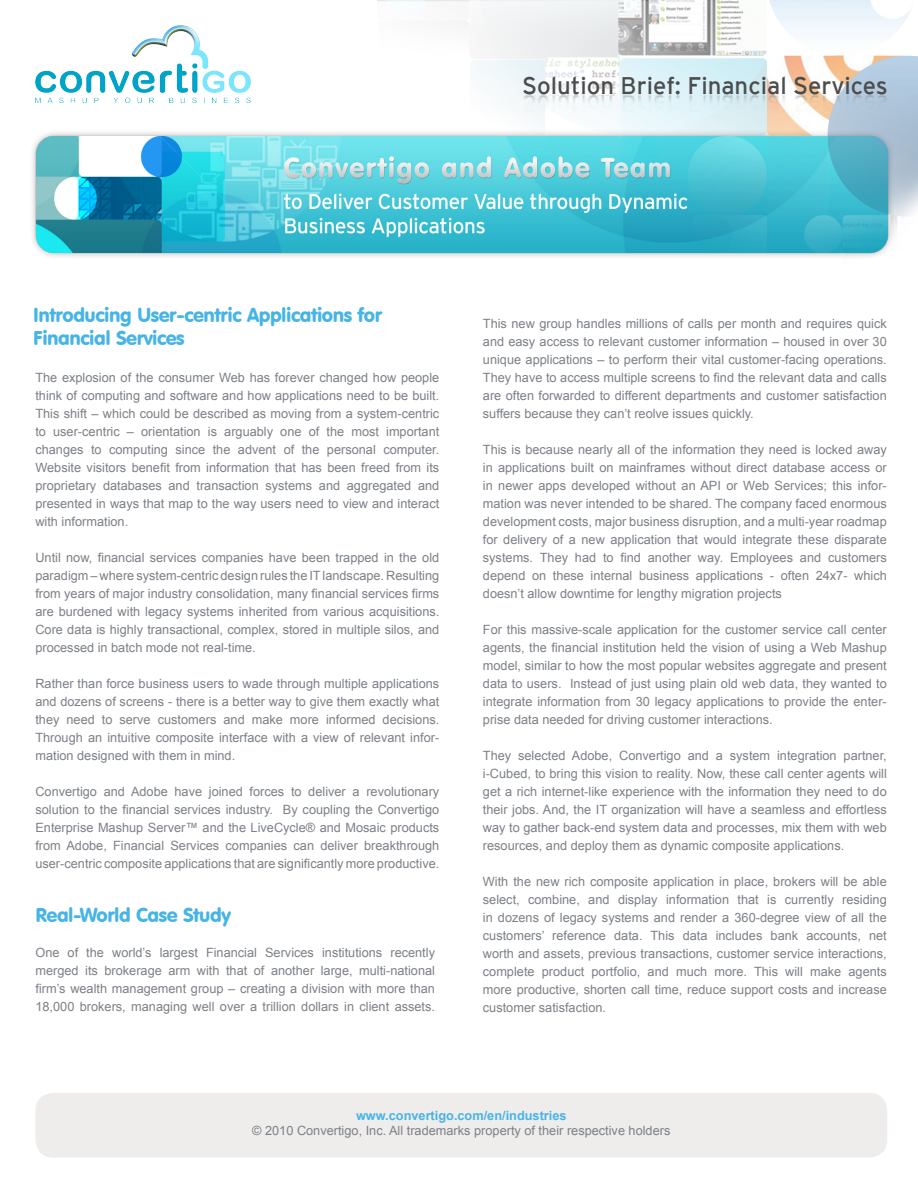
<style>
.page{position:relative;width:918px;height:1188px;background:#fff}
.page>*{position:absolute;margin:0;border:0;box-sizing:border-box;transform-origin:0 0}
.t1{font:24px "Interstate";color:#4b4c4d}
.t2{font:19.5px "VAG Rounded BT";letter-spacing:-.025em;color:#46b4e6}
._01{font:12.75px/18px "Arial";color:#7c8086;text-align:justify}
.t3{font:700 12.75px "Arial";color:#46b4e6}
</style>
<div class="page">
<div style="left:35px;top:1093px;width:852px;height:65px;background:#efedec;border-radius:18px"></div>
<img style="left:35px;top:26px;width:215px;height:77px">
<img style="left:32px;top:132px;width:345px;height:125px">
<img style="left:377px;top:0;width:541px;height:258px">
<img style="left:522px;top:94px;width:365px;height:18px">
<p class="t1" style="left:522px;top:72px;width:367px">Solution Brief: Financial Services</p>
<p class="t2" style="left:33px;top:302px;width:350px">Introducing User-centric Applications for</p>
<p class="t2" style="left:33px;top:326px;width:153px">Financial Services</p>
<p class="_01" style="left:35px;top:368px;width:405px">The explosion of the consumer Web has forever changed how people think of computing and software and how applications need to be built.<br>This shift – which could be described as moving from a system-centric to user-centric – orientation is arguably one of the most important changes to computing since the advent of the personal computer.<br>Website visitors benefit from information that has been freed from its proprietary databases and transaction systems and aggregated and presented in ways that map to the way users need to view and interact with information.</p>
<p class="_01" style="left:35px;top:548px;width:405px">Until now, financial services companies have been trapped in the old paradigm – where system-centric design rules the IT landscape. Resulting from years of major industry consolidation, many financial services firms are burdened with legacy systems inherited from various acquisitions.<br>Core data is highly transactional, complex, stored in multiple silos, and processed in batch mode not real-time.</p>
<p class="_01" style="left:35px;top:674px;width:405px">Rather than force business users to wade through multiple applications and dozens of screens - there is a better way to give them exactly what they need to serve customers and make more informed decisions.<br>Through an intuitive composite interface with a view of relevant infor&shy;mation designed with them in mind.</p>
<p class="_01" style="left:35px;top:782px;width:405px">Convertigo and Adobe have joined forces to deliver a revolutionary solution to the financial services industry. By coupling the Convertigo Enterprise Mashup Server™ and the LiveCycle® and Mosaic products from Adobe, Financial Services companies can deliver breakthrough user-centric composite applications that are significantly more productive.</p>
<p class="t2" style="left:35px;top:902px;width:197px">Real-World Case Study</p>
<p class="_01" style="left:35px;top:944px;width:401px">One of the world’s largest Financial Services institutions recently merged its brokerage arm with that of another large, multi-national firm’s wealth management group – creating a division with more than 18,000 brokers, managing well over a trillion dollars in client assets.</p>
<p class="_01" style="left:483px;top:314px;width:405px">This new group handles millions of calls per month and requires quick and easy access to relevant customer information – housed in over 30 unique applications – to perform their vital customer-facing operations.<br>They have to access multiple screens to find the relevant data and calls are often forwarded to different departments and customer satisfaction suffers because they can’t reolve issues quickly.</p>
<p class="_01" style="left:483px;top:440px;width:405px">This is because nearly all of the information they need is locked away in applications built on mainframes without direct database access or in newer apps developed without an API or Web Services; this infor&shy;mation was never intended to be shared. The company faced enormous development costs, major business disruption, and a multi-year roadmap for delivery of a new application that would integrate these disparate systems. They had to find another way. Employees and customers depend on these internal business applications - often 24x7- which doesn’t allow downtime for lengthy migration projects</p>
<p class="_01" style="left:483px;top:620px;width:405px">For this massive-scale application for the customer service call center agents, the financial institution held the vision of using a Web Mashup model, similar to how the most popular websites aggregate and present data to users. Instead of just using plain old web data, they wanted to integrate information from 30 legacy applications to provide the enter&shy;prise data needed for driving customer interactions.</p>
<p class="_01" style="left:483px;top:746px;width:405px">They selected Adobe, Convertigo and a system integration partner, i-Cubed, to bring this vision to reality. Now, these call center agents will get a rich internet-like experience with the information they need to do their jobs. And, the IT organization will have a seamless and effortless way to gather back-end system data and processes, mix them with web resources, and deploy them as dynamic composite applications.</p>
<p class="_01" style="left:483px;top:872px;width:405px">With the new rich composite application in place, brokers will be able select, combine, and display information that is currently residing in dozens of legacy systems and render a 360-degree view of all the customers’ reference data. This data includes bank accounts, net worth and assets, previous transactions, customer service interactions, complete product portfolio, and much more. This will make agents more productive, shorten call time, reduce support costs and increase customer satisfaction.</p>
<p class="t3" style="left:356px;top:1107px;width:212px">www.convertigo.com/en/industries</p>
<p class="_01" style="left:252px;top:1121px;width:420px">© 2010 Convertigo, Inc. All trademarks property of their respective holders</p>
</div>
